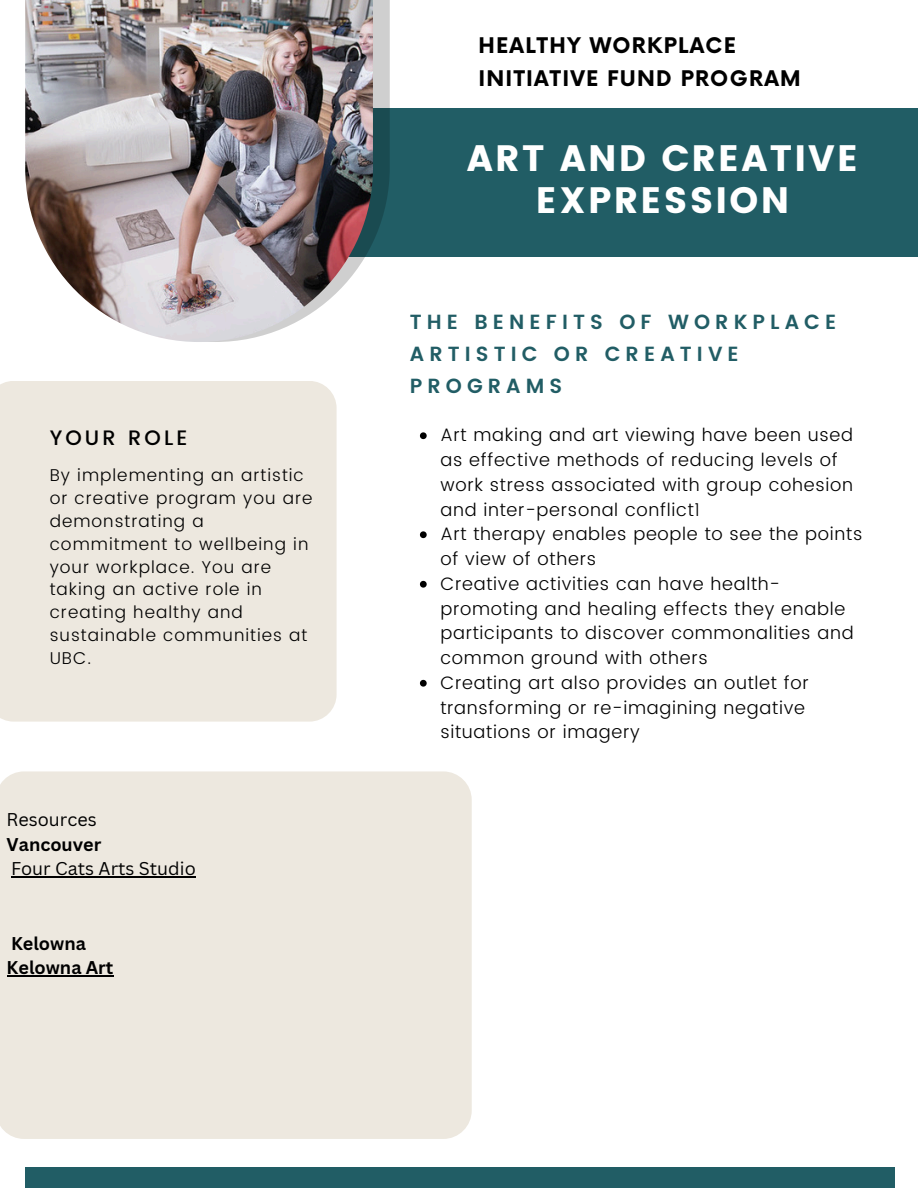
<style>
.page{position:relative;width:918px;height:1188px;background:#fff}
.page>*{position:absolute;margin:0;border:0;box-sizing:border-box;transform-origin:0 0}
.t1{font:36.75px/41.7px "Poppins";letter-spacing:.06em;color:#fff;text-align:center}
.t2{font:700 21px/32.7px "Now";letter-spacing:.06em;color:#000}
.t3{font:500 20.85px "Poppins";letter-spacing:.15em;color:#000}
.t4{font:600 20.4px/31.8px "Poppins";letter-spacing:.25em;color:#215d65}
.t5{font:300 18px/24.8px "Poppins";letter-spacing:.04em;color:#000}
.t6{font:18px/24.8px "Canva Sans";color:#000}
.t7{font:700 18px/24.8px "Canva Sans";color:#000}
.t8{font:300 17.1px/22.8px "Poppins";letter-spacing:.06em;color:#000}
.s1{font-weight:700}
</style>
<div class="page">
<div style="left:190px;top:108px;width:728px;height:149px;background:#215d65"></div>
<svg style="left:373px;top:0;width:17px;height:241px;background:#6c888b"></svg>
<img style="left:25px;top:0;width:348px;height:342px">
<div style="left:0;top:381px;width:336px;height:341px;background:#ede8df"></div>
<div style="left:25px;top:1167px;width:869px;height:21px;background:#215d65"></div>
<div style="left:0;top:771px;width:472px;height:368px;background:#ede8df"></div>
<svg style="left:420px;top:432px;width:7px;height:7px"></svg>
<svg style="left:420px;top:531px;width:7px;height:7px"></svg>
<svg style="left:420px;top:581px;width:7px;height:7px"></svg>
<svg style="left:420px;top:680px;width:7px;height:7px"></svg>
<hr style="left:11px;top:877px;width:185px;height:1px;background:#000">
<hr style="left:7px;top:976px;width:107px;height:1px;background:#000">
<p class="t3" style="left:50px;top:426px;width:139px">YOUR ROLE</p>
<h2 class="t8" style="left:50px;top:464px;width:264px">By implementing an artistic or creative program you are demonstrating a commitment to wellbeing in your workplace. You are taking an active role in creating healthy and sustainable communities at<br>UBC.</h2>
<h5 class="t6" style="left:7px;top:807px;width:191px">Resources<br><span class="s1">Vancouver<br></span>Four Cats Arts Studio</h5>
<h4 class="t7" style="left:7px;top:930px;width:108px">Kelowna<br>Kelowna Art</h4>
<p class="t2" style="left:478px;top:30px;width:324px">HEALTHY WORKPLACE<br>INITIATIVE FUND PROGRAM</p>
<h2 class="t1" style="left:467px;top:138px;width:393px">ART AND CREATIVE<br>EXPRESSION</h2>
<p class="t4" style="left:410px;top:306px;width:428px">THE BENEFITS OF WORKPLACE<br>ARTISTIC OR CREATIVE<br>PROGRAMS</p>
<h3 class="t5" style="left:440px;top:423px;width:414px">Art making and art viewing have been used as effective methods of reducing levels of work stress associated with group cohesion and inter-personal conflict1</h3>
<p class="t5" style="left:440px;top:522px;width:423px">Art therapy enables people to see the points of view of others</p>
<p class="t5" style="left:440px;top:571px;width:415px">Creative activities can have health&shy;promoting and healing effects they enable participants to discover commonalities and common ground with others</p>
<p class="t5" style="left:440px;top:670px;width:370px">Creating art also provides an outlet for transforming or re-imagining negative situations or imagery</p>
</div>
